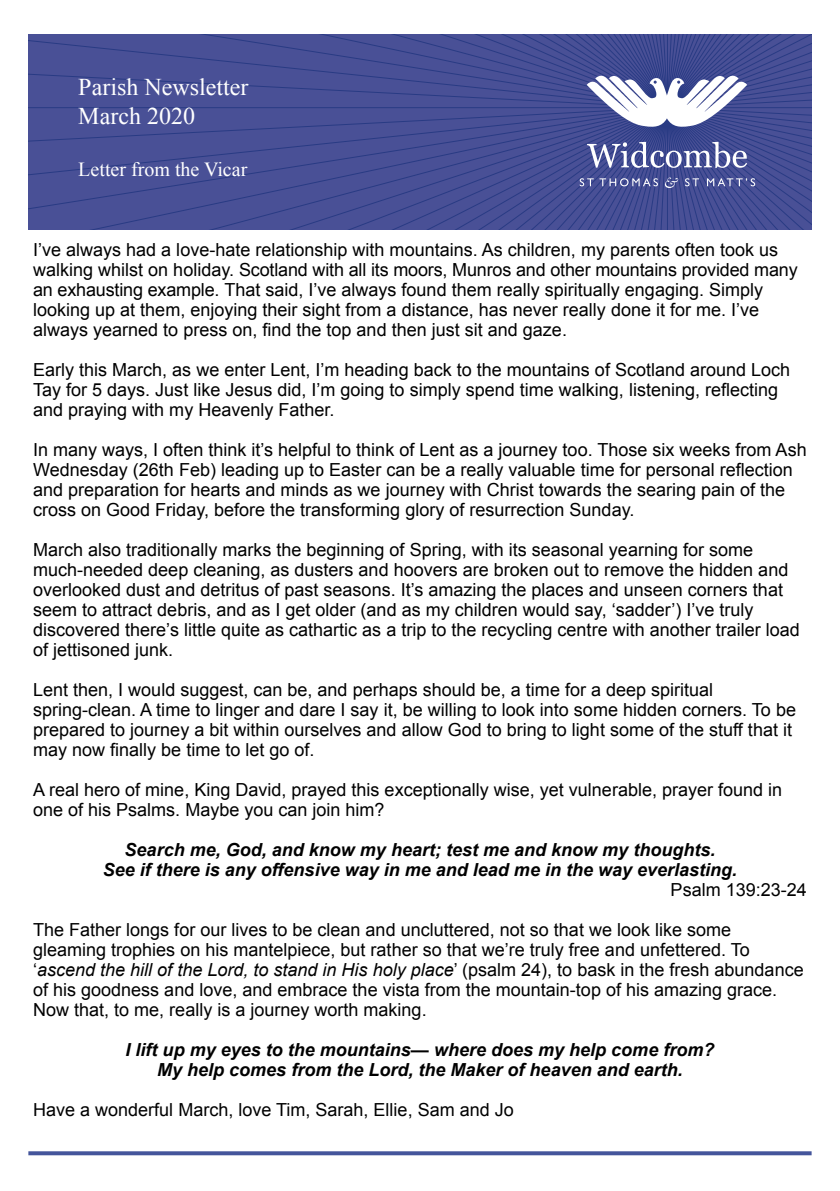
<style>
.page{position:relative;width:840px;height:1191px;background:#fff}
.page>*{position:absolute;margin:0;border:0;box-sizing:border-box;transform-origin:0 0}
.t1{font:24px "Times New Roman";color:#fff}
.t2{font:20px "Times New Roman";color:#fff}
.No_Spacing{font:18px/20px "Arial";color:#000}
.No_Spacing-2{font:italic 700 18px "Arial";color:#000}
.s1{font-style:italic}
</style>
<div class="page">
<svg style="left:28px;top:1151px;width:783px;height:4px;background:#5161a2"></svg>
<svg style="left:28px;top:34px;width:783px;height:196px;background:#454d94"></svg>
<svg style="left:586px;top:142px;width:160px;height:26px"></svg>
<svg style="left:664px;top:177px;width:13px;height:11px"></svg>
<svg style="left:579px;top:178px;width:14px;height:8px"></svg>
<svg style="left:599px;top:178px;width:58px;height:8px"></svg>
<svg style="left:684px;top:178px;width:14px;height:8px"></svg>
<svg style="left:706px;top:178px;width:48px;height:8px"></svg>
<svg style="left:586px;top:76px;width:160px;height:51px"></svg>
<p class="t1" style="left:78px;top:71px;width:171px">Parish Newsletter</p>
<p class="t1" style="left:78px;top:100px;width:118px">March 2020</p>
<p class="t2" style="left:78px;top:156px;width:170px">Letter from the Vicar</p>
<p class="No_Spacing" style="left:33px;top:239px;width:765px">I’ve always had a love-hate relationship with mountains. As children, my parents often took us walking whilst on holiday. Scotland with all its moors, Munros and other mountains provided many an exhausting example. That said, I’ve always found them really spiritually engaging. Simply</p>
<p class="No_Spacing" style="left:33px;top:299px;width:727px">looking up at them, enjoying their sight from a distance, has never really done it for me. I’ve always yearned to press on, find the top and then just sit and gaze.</p>
<p class="No_Spacing" style="left:33px;top:359px;width:758px">Early this March, as we enter Lent, I’m heading back to the mountains of Scotland around Loch<br>Tay for 5 days. Just like Jesus did, I’m going to simply spend time walking, listening, reflecting and praying with my Heavenly Father.</p>
<p class="No_Spacing" style="left:33px;top:439px;width:774px">In many ways, I often think it’s helpful to think of Lent as a journey too. Those six weeks from Ash Wednesday (26th Feb) leading up to Easter can be a really valuable time for personal reflection and preparation for hearts and minds as we journey with Christ towards the searing pain of the cross on Good Friday, before the transforming glory of resurrection Sunday.</p>
<p class="No_Spacing" style="left:33px;top:539px;width:756px">March also traditionally marks the beginning of Spring, with its seasonal yearning for some much-needed deep cleaning, as dusters and hoovers are broken out to remove the hidden and overlooked dust and detritus of past seasons. It’s amazing the places and unseen corners that seem to attract debris, and as I get older (and as my children would say, ‘sadder’) I’ve truly</p>
<p class="No_Spacing" style="left:33px;top:619px;width:768px">discovered there’s little quite as cathartic as a trip to the recycling centre with another trailer load of jettisoned junk.</p>
<p class="No_Spacing" style="left:33px;top:679px;width:681px">Lent then, I would suggest, can be, and perhaps should be, a time for a deep spiritual</p>
<p class="No_Spacing" style="left:33px;top:699px;width:764px">spring-clean. A time to linger and dare I say it, be willing to look into some hidden corners. To be prepared to journey a bit within ourselves and allow God to bring to light some of the stuff that it may now finally be time to let go of.</p>
<p class="No_Spacing" style="left:33px;top:779px;width:750px">A real hero of mine, King David, prayed this exceptionally wise, yet vulnerable, prayer found in one of his Psalms. Maybe you can join him?</p>
<p class="No_Spacing-2" style="left:124px;top:837px;width:592px">Search me, God, and know my heart; test me and know my thoughts.</p>
<p class="No_Spacing-2" style="left:103px;top:857px;width:635px">See if there is any offensive way in me and lead me in the way everlasting.</p>
<p class="No_Spacing" style="left:670px;top:879px;width:138px">Psalm 139:23-24</p>
<p class="No_Spacing" style="left:33px;top:919px;width:699px">The Father longs for our lives to be clean and uncluttered, not so that we look like some</p>
<p class="No_Spacing" style="left:33px;top:939px;width:718px">gleaming trophies on his mantelpiece, but rather so that we’re truly free and unfettered. To</p>
<p class="No_Spacing" style="left:33px;top:959px;width:771px">‘<span class="s1">ascend the hill of the Lord, to stand in His holy place</span>’ (psalm 24), to bask in the fresh abundance of his goodness and love, and embrace the vista from the mountain-top of his amazing grace.<br>Now that, to me, really is a journey worth making.</p>
<p class="No_Spacing-2" style="left:125px;top:1037px;width:590px">I lift up my eyes to the mountains— where does my help come from?</p>
<p class="No_Spacing-2" style="left:157px;top:1057px;width:527px">My help comes from the Lord, the Maker of heaven and earth.</p>
<p class="No_Spacing" style="left:33px;top:1099px;width:482px">Have a wonderful March, love Tim, Sarah, Ellie, Sam and Jo</p>
</div>
